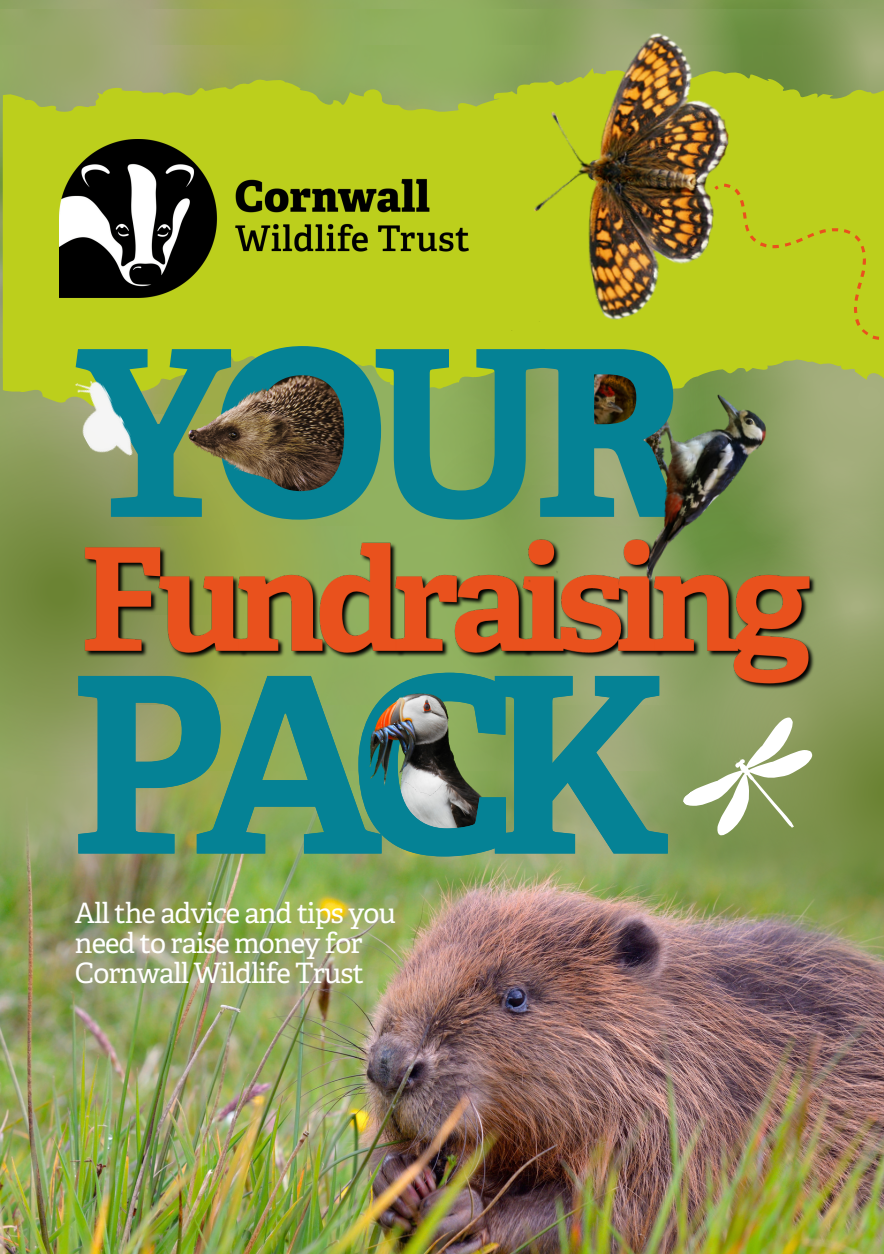
<style>
.page{position:relative;width:884px;height:1254px;background:#fff}
.page>*{position:absolute;margin:0;border:0;box-sizing:border-box;transform-origin:0 0}
.t1{font:700 245.2px "Adelle";color:#058295}
.t2{font:700 231.8px "Adelle";color:#058295}
.t3{font:28px/30px "Adelle";letter-spacing:-.035em;color:#fff}
</style>
<div class="page">
<img style="left:0;top:901px;width:884px;height:353px">
<svg style="left:689px;top:901px;width:195px;height:93px;background:#8f7f70"></svg>
<img style="left:0;top:0;width:884px;height:901px">
<img style="left:60px;top:140px;width:408px;height:157px">
<p class="t2" style="left:75px;top:313px;width:617px">YOUR</p>
<p class="t1" style="left:69px;top:638px;width:602px">PACK</p>
<p class="t3" style="left:75px;top:901px;width:323px">All the advice and tips you need to raise money for<br>Cornwall Wildlife Trust</p>
</div>
